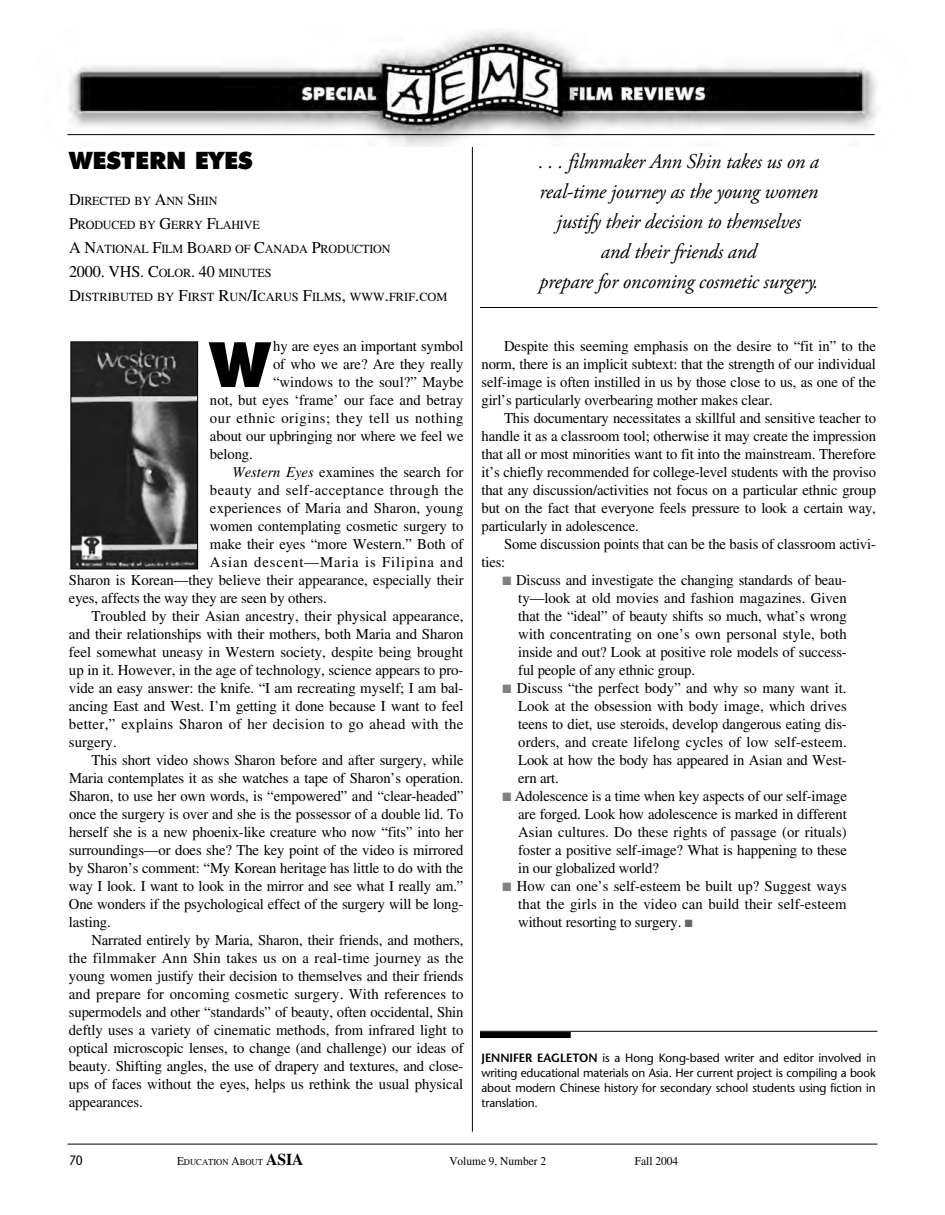
<style>
.page{position:relative;width:945px;height:1215px;background:#fff}
.page>*{position:absolute;margin:0;border:0;box-sizing:border-box;transform-origin:0 0}
.t1{font:900 62.55px "Futura BT";color:#000}
.t2{font:900 24px "Futura BT";color:#000}
.t3{font:italic 21px/30px "Adobe Garamond Pro";letter-spacing:-.01em;color:#000;text-align:center}
.t4{font:16.5px "EAA Times";letter-spacing:-.01em;color:#000}
.t5{font:15px/18px "EAA Times";letter-spacing:-.01em;color:#000;text-align:justify}
.t6{font:15px "EAA Times";letter-spacing:.015em;color:#000}
.t7{font:15px "EAA Times";letter-spacing:.01em;color:#000}
.t8{font:15px "EAA Times";letter-spacing:.025em;color:#000}
.t9{font:15px "EAA Times";letter-spacing:.04em;color:#000}
.t10{font:15px "EAA Times";letter-spacing:.035em;color:#000}
.t11{font:15px "EAA Times";letter-spacing:.06em;color:#000}
.t12{font:13.5px "Stone Sans";color:#000;scale:.9 1}
.t13{font:12.3px/24px "EAA Times";letter-spacing:-.015em;color:#000}
.t14{font:12px/15px "Stone Sans";letter-spacing:-.01em;color:#000;text-align:justify}
.t15{font:12px "EAA Times";color:#000;scale:.95 1}
.t16{font:9px "EAA Times";color:#000;scale:.95 1}
.s1{font-size:16.5px}
.s2{font-size:12.3px}
.s3{font-style:italic}
.s4{color:#808080}
.s5{color:#666}
.s6{font-weight:600}
.s7{font-size:12px}
.s8{font-weight:700;font-size:16.5px}
</style>
<div class="page">
<hr style="left:68px;top:1144px;width:810px;height:1px;background:#000">
<hr style="left:472px;top:122px;width:1px;height:1010px;background:#000">
<img style="left:67px;top:31px;width:810px;height:116px">
<hr style="left:67px;top:134px;width:808px;height:1px;background:#000">
<img style="left:72px;top:343px;width:124px;height:224px">
<div style="left:70px;top:341px;width:128px;height:228px;border:1px solid #000"></div>
<hr style="left:480px;top:307px;width:398px;height:1px;background:#000">
<hr style="left:480px;top:1031px;width:398px;height:1px;background:#000">
<div style="left:480px;top:1032px;width:91px;height:6px;background:#000"></div>
<h2 class="t2" style="left:69px;top:151px;width:185px">WESTERN EYES</h2>
<p class="t13" style="left:69px;top:190px;width:323px"><span class="s1">D</span>IRECTED BY <span class="s1">A</span>NN <span class="s1">S</span>HIN<br><span class="s1">P</span>RODUCED BY <span class="s1">G</span>ERRY <span class="s1">F</span>LAHIVE<br><span class="s1">A N</span>ATIONAL <span class="s1">F</span>ILM <span class="s1">B</span>OARD OF <span class="s1">C</span>ANADA <span class="s1">P</span>RODUCTION</p>
<p class="t4" style="left:69px;top:266px;width:204px">2000. VHS. C<span class="s2">OLOR</span>. 40 <span class="s2">MINUTES</span></p>
<p class="t13" style="left:69px;top:286px;width:380px"><span class="s1">D</span>ISTRIBUTED BY <span class="s1">F</span>IRST <span class="s1">R</span>UN<span class="s1">/I</span>CARUS <span class="s1">F</span>ILMS<span class="s1">,</span> WWW<span class="s1">.</span>FRIF<span class="s1">.</span>COM</p>
<h1 class="t1" style="left:210px;top:340px;width:61px">W</h1>
<p class="t5" style="left:273px;top:339px;width:192px">hy are eyes an important symbol</p>
<p class="t5" style="left:273px;top:357px;width:192px">of who we are? Are they really</p>
<p class="t5" style="left:273px;top:375px;width:192px">“windows to the soul?” Maybe</p>
<p class="t5" style="left:210px;top:393px;width:255px">not, but eyes ‘frame’ our face and betray</p>
<p class="t9" style="left:210px;top:413px;width:255px">our ethnic origins; they tell us nothing</p>
<p class="t5" style="left:210px;top:429px;width:255px">about our upbringing nor where we feel we</p>
<p class="t5" style="left:210px;top:447px;width:44px">belong.</p>
<p class="t5" style="left:233px;top:465px;width:232px"><span class="s3">Western Eyes</span> examines the search for</p>
<p class="t10" style="left:210px;top:485px;width:255px">beauty and self-acceptance through the</p>
<p class="t6" style="left:210px;top:503px;width:255px">experiences of Maria and Sharon, young</p>
<p class="t5" style="left:210px;top:519px;width:255px">women contemplating cosmetic surgery to</p>
<p class="t5" style="left:210px;top:537px;width:255px">make their eyes “more Western.” Both of</p>
<p class="t11" style="left:210px;top:557px;width:255px">Asian descent—Maria is Filipina and</p>
<p class="t5" style="left:69px;top:573px;width:396px">Sharon is Korean—they believe their appearance, especially their</p>
<p class="t5" style="left:69px;top:591px;width:259px">eyes, affects the way they are seen by others.</p>
<p class="t5" style="left:91px;top:609px;width:373px">Troubled by their Asian ancestry, their physical appearance,</p>
<p class="t5" style="left:69px;top:627px;width:396px">and their relationships with their mothers, both Maria and Sharon</p>
<p class="t5" style="left:69px;top:645px;width:396px">feel somewhat uneasy in Western society, despite being brought</p>
<p class="t5" style="left:69px;top:663px;width:396px">up in it. However, in the age of technology, science appears to pro-</p>
<p class="t5" style="left:69px;top:681px;width:396px">vide an easy answer: the knife. “I am recreating myself; I am bal-</p>
<p class="t5" style="left:69px;top:699px;width:396px">ancing East and West. I’m getting it done because I want to feel</p>
<p class="t8" style="left:69px;top:719px;width:396px">better,” explains Sharon of her decision to go ahead with the</p>
<p class="t5" style="left:69px;top:735px;width:49px">surgery.</p>
<p class="t5" style="left:92px;top:753px;width:374px">This short video shows Sharon before and after surgery, while</p>
<p class="t5" style="left:69px;top:771px;width:396px">Maria contemplates it as she watches a tape of Sharon’s operation.</p>
<p class="t5" style="left:69px;top:789px;width:396px">Sharon, to use her own words, is “empowered” and “clear-headed”</p>
<p class="t5" style="left:69px;top:807px;width:396px">once the surgery is over and she is the possessor of a double lid. To</p>
<p class="t5" style="left:69px;top:825px;width:396px">herself she is a new phoenix-like creature who now “fits” into her</p>
<p class="t5" style="left:69px;top:843px;width:396px">surroundings—or does she? The key point of the video is mirrored</p>
<p class="t5" style="left:69px;top:861px;width:396px">by Sharon’s comment: “My Korean heritage has little to do with the</p>
<p class="t5" style="left:69px;top:879px;width:396px">way I look. I want to look in the mirror and see what I really am.”</p>
<p class="t5" style="left:69px;top:897px;width:396px">One wonders if the psychological effect of the surgery will be long-</p>
<p class="t5" style="left:69px;top:915px;width:43px">lasting.</p>
<p class="t5" style="left:91px;top:933px;width:374px">Narrated entirely by Maria, Sharon, their friends, and mothers,</p>
<p class="t6" style="left:69px;top:953px;width:396px">the filmmaker Ann Shin takes us on a real-time journey as the</p>
<p class="t5" style="left:69px;top:969px;width:396px">young women justify their decision to themselves and their friends</p>
<p class="t7" style="left:69px;top:989px;width:396px">and prepare for oncoming cosmetic surgery. With references to</p>
<p class="t5" style="left:69px;top:1005px;width:396px">supermodels and other “standards” of beauty, often occidental, Shin</p>
<p class="t5" style="left:69px;top:1023px;width:396px">deftly uses a variety of cinematic methods, from infrared light to</p>
<p class="t5" style="left:69px;top:1041px;width:396px">optical microscopic lenses, to change (and challenge) our ideas of</p>
<p class="t5" style="left:69px;top:1059px;width:396px">beauty. Shifting angles, the use of drapery and textures, and close-</p>
<p class="t5" style="left:69px;top:1077px;width:396px">ups of faces without the eyes, helps us rethink the usual physical</p>
<p class="t5" style="left:69px;top:1095px;width:75px">appearances.</p>
<h3 class="t3" style="left:538px;top:148px;width:282px">. . . filmmaker Ann Shin takes us on a real-time journey as the young women justify their decision to themselves<br>and their friends and<br>prepare for oncoming cosmetic surgery.</h3>
<p class="t5" style="left:482px;top:339px;width:396px;text-indent:23px">Despite this seeming emphasis on the desire to “fit in” to the norm, there is an implicit subtext: that the strength of our individual self-image is often instilled in us by those close to us, as one of the girl’s particularly overbearing mother makes clear.</p>
<p class="t5" style="left:482px;top:411px;width:396px;text-indent:23px">This documentary necessitates a skillful and sensitive teacher to handle it as a classroom tool; otherwise it may create the impression that all or most minorities want to fit into the mainstream. Therefore it’s chiefly recommended for college-level students with the proviso that any discussion/activities not focus on a particular ethnic group but on the fact that everyone feels pressure to look a certain way, particularly in adolescence.</p>
<p class="t5" style="left:482px;top:537px;width:396px;text-indent:23px">Some discussion points that can be the basis of classroom activi&shy;ties:</p>
<p class="t5" style="left:518px;top:573px;width:330px;text-indent:-16px"><span class="s4">■</span> Discuss and investigate the changing standards of beau&shy;ty—look at old movies and fashion magazines. Given that the “ideal” of beauty shifts so much, what’s wrong with concentrating on one’s own personal style, both inside and out? Look at positive role models of success&shy;ful people of any ethnic group.</p>
<p class="t5" style="left:518px;top:681px;width:330px;text-indent:-16px"><span class="s4">■</span> Discuss “the perfect body” and why so many want it.<br>Look at the obsession with body image, which drives teens to diet, use steroids, develop dangerous eating dis&shy;orders, and create lifelong cycles of low self-esteem.<br>Look at how the body has appeared in Asian and West&shy;ern art.</p>
<p class="t5" style="left:518px;top:789px;width:330px;text-indent:-16px"><span class="s4">■</span> Adolescence is a time when key aspects of our self-image are forged. Look how adolescence is marked in different Asian cultures. Do these rights of passage (or rituals) foster a positive self-image? What is happening to these in our globalized world?</p>
<p class="t5" style="left:518px;top:879px;width:330px;text-indent:-16px"><span class="s4">■</span> How can one’s self-esteem be built up? Suggest ways that the girls in the video can build their self-esteem without resorting to surgery. <span class="s5">■</span></p>
<p class="t14" style="left:482px;top:1052px;width:396px"><span class="s6">JENNIFER EAGLETON</span> is a Hong Kong-based writer and editor involved in writing educational materials on Asia. Her current project is compiling a book about modern Chinese history for secondary school students using fiction in translation.</p>
<p class="t12" style="left:69px;top:1156px;width:17px">70</p>
<p class="t16" style="left:177px;top:1159px;width:135px"><span class="s7">E</span>DUCATION <span class="s7">A</span>BOUT <span class="s8">ASIA</span></p>
<p class="t15" style="left:449px;top:1157px;width:103px">Volume 9, Number 2</p>
<p class="t15" style="left:635px;top:1157px;width:47px">Fall 2004</p>
</div>
